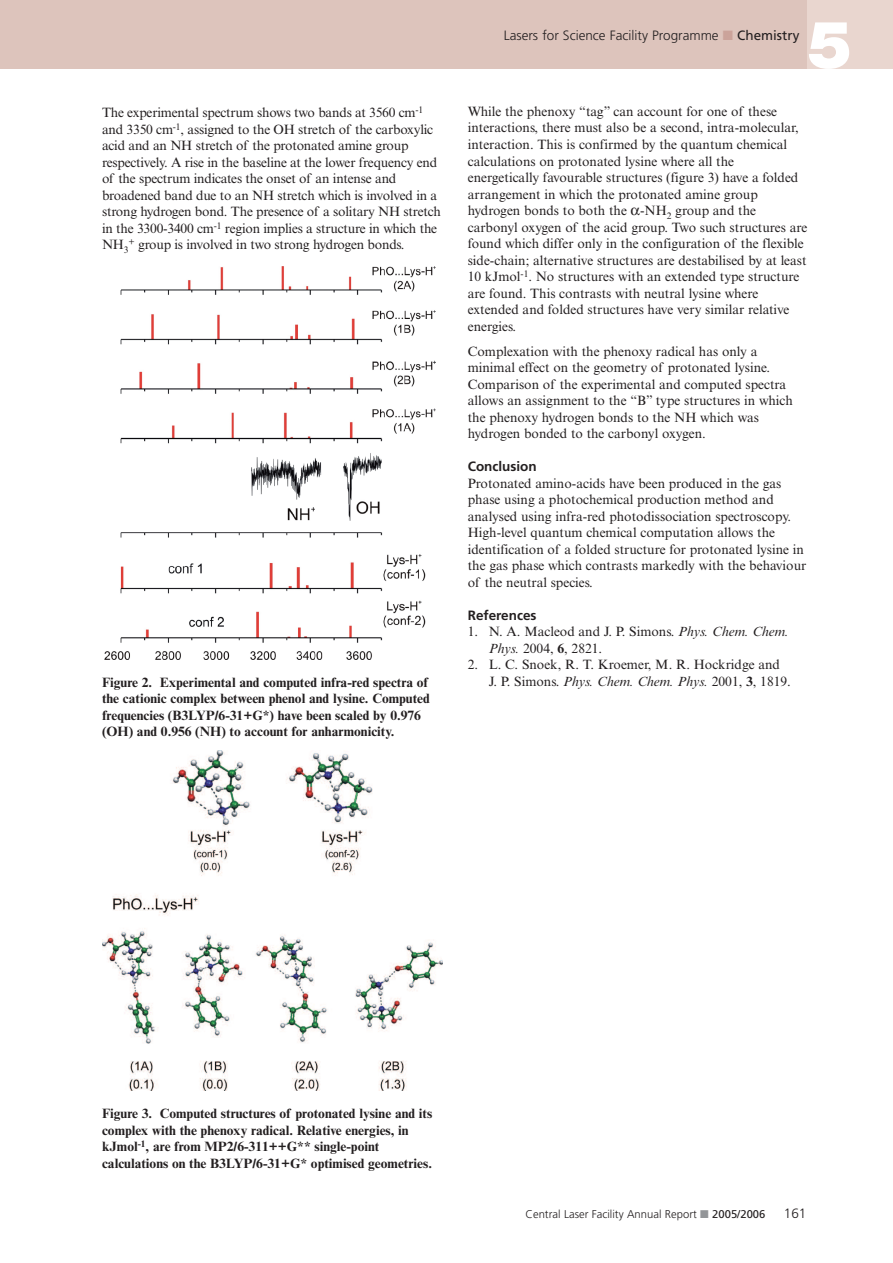
<style>
.page{position:relative;width:893px;height:1263px;background:#fff}
.page>*{position:absolute;margin:0;border:0;box-sizing:border-box;transform-origin:0 0}
.t1{font:900 66px "Helvetica Neue";color:#fff}
.t2{font:13.5px/16.5px "Times NRMT";color:#231f20}
.t3{font:700 13.5px/16.5px "Times NRMT";color:#231f20}
.t4{font:300 13.5px "Frutiger";color:#231f20}
.t5{font:700 13.5px "Frutiger";color:#231f20}
.t6{font:300 11.25px "Frutiger";color:#231f20}
.s1{color:#cba39a}
.s2{font-weight:400}
.s3{font-style:italic}
.s4{font-weight:700}
.s5{color:#939598}
</style>
<div class="page">
<div style="left:2px;top:0;width:806px;height:68px;background:#ddc4bc"></div>
<div style="left:808px;top:0;width:85px;height:68px;background:#e9d6cf"></div>
<hr style="left:0;top:0;width:1px;height:68px;background:#ddc4bc">
<img style="left:105px;top:266px;width:330px;height:393px">
<img style="left:102px;top:750px;width:340px;height:341px">
<p class="t2" style="left:102px;top:106px;width:340px">The experimental spectrum shows two bands at 3560 cm<sup>-1 </sup>and 3350 cm<sup>-1</sup>, assigned to the OH stretch of the carboxylic acid and an NH stretch of the protonated amine group respectively. A rise in the baseline at the lower frequency end of the spectrum indicates the onset of an intense and broadened band due to an NH stretch which is involved in a strong hydrogen bond. The presence of a solitary NH stretch in the 3300-3400 cm<sup>-1</sup> region implies a structure in which the NH<sub>3</sub><sup>+</sup> group is involved in two strong hydrogen bonds.</p>
<p class="t3" style="left:102px;top:675px;width:329px">Figure 2. Experimental and computed infra-red spectra of the cationic complex between phenol and lysine. Computed frequencies (B3LYP/6-31+G*) have been scaled by 0.976 (OH) and 0.956 (NH) to account for anharmonicity.</p>
<p class="t4" style="left:504px;top:30px;width:297px">Lasers for Science Facility Programme <span class="s1">■</span> <span class="s2">Chemistry</span></p>
<h1 class="t1" style="left:808px;top:21px;width:46px">5</h1>
<p class="t2" style="left:468px;top:105px;width:341px">While the phenoxy “tag” can account for one of these interactions, there must also be a second, intra-molecular, interaction. This is confirmed by the quantum chemical calculations on protonated lysine where all the energetically favourable structures (figure 3) have a folded arrangement in which the protonated amine group hydrogen bonds to both the -NH<sub>2</sub> group and the carbonyl oxygen of the acid group. Two such structures are found which differ only in the configuration of the flexible side-chain; alternative structures are destabilised by at least 10 kJmol<sup>-1</sup>. No structures with an extended type structure are found. This contrasts with neutral lysine where extended and folded structures have very similar relative energies.</p>
<p class="t2" style="left:468px;top:344px;width:327px">Complexation with the phenoxy radical has only a minimal effect on the geometry of protonated lysine.<br>Comparison of the experimental and computed spectra allows an assignment to the “B” type structures in which the phenoxy hydrogen bonds to the NH which was hydrogen bonded to the carbonyl oxygen.</p>
<p class="t5" style="left:468px;top:461px;width:70px">Conclusion</p>
<p class="t2" style="left:468px;top:476px;width:340px">Protonated amino-acids have been produced in the gas phase using a photochemical production method and analysed using infra-red photodissociation spectroscopy.<br>High-level quantum chemical computation allows the identification of a folded structure for protonated lysine in the gas phase which contrasts markedly with the behaviour of the neutral species.</p>
<p class="t5" style="left:468px;top:609px;width:70px">References</p>
<p class="t2" style="left:489px;top:625px;width:301px;text-indent:-21px">1. N. A. Macleod and J. P. Simons. <span class="s3">Phys. Chem. Chem.<br>Phys.</span> 2004, <span class="s4">6</span>, 2821.</p>
<p class="t2" style="left:489px;top:658px;width:303px;text-indent:-21px">2. L. C. Snoek, R. T. Kroemer, M. R. Hockridge and<br>J. P. Simons. <span class="s3">Phys. Chem. Chem. Phys.</span> 2001, <span class="s4">3</span>, 1819.</p>
<p class="t3" style="left:102px;top:1107px;width:332px">Figure 3. Computed structures of protonated lysine and its complex with the phenoxy radical. Relative energies, in kJmol<sup>-1</sup>, are from MP2/6-311++G** single-point calculations on the B3LYP/6-31+G* optimised geometries.</p>
<p class="t6" style="left:526px;top:1210px;width:241px">Central Laser Facility Annual Report <span class="s5">■</span> <span class="s2">2005/2006</span></p>
<p class="t4" style="left:784px;top:1208px;width:24px">161</p>
</div>
